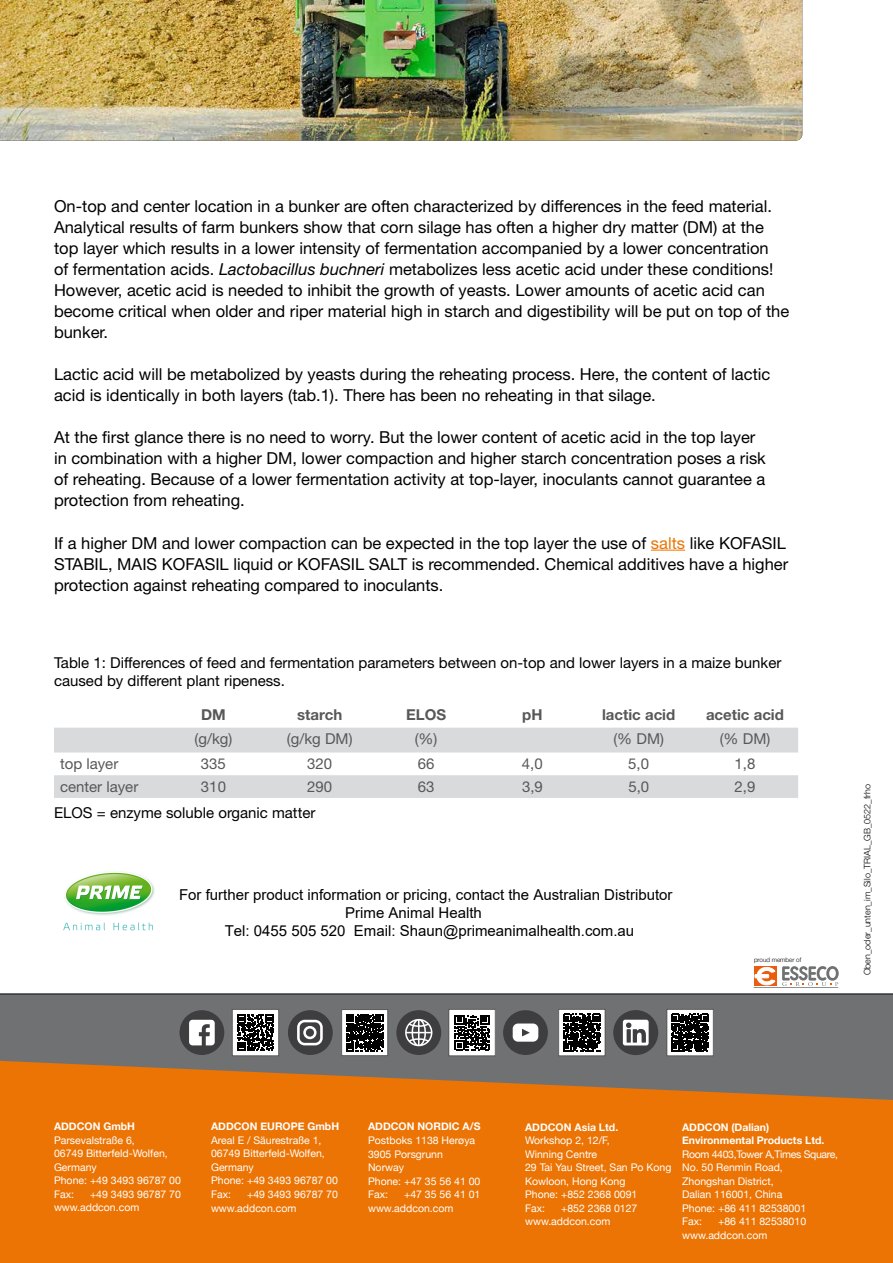
<style>
.page{position:relative;width:893px;height:1263px;background:#fff}
.page>*{position:absolute;margin:0;border:0;box-sizing:border-box;transform-origin:0 0}
.t1{font:16.5px/21px "Helvetica Neue LT Std";color:#000}
.t2{font:15px/18px "Helvetica Neue LT Std";color:#000}
.t3{font:15px "Arial";color:#000}
.t4{font:15px "Helvetica Neue LT Std";color:#58585a}
.t5{font:700 15px "Helvetica Neue LT Std";color:#58585a}
.t6{font:10.5px/13.5px "Helvetica Neue";color:#fff}
.t7{font:700 10.5px/13.5px "Helvetica Neue";color:#fff}
.t8{font:300 9px "Helvetica Neue LT Std";color:#000}
.t9{font:300 6.3px "Helvetica Neue";color:#000}
.s1{font-style:italic}
.s2{color:#ec7404}
</style>
<div class="page">
<div style="left:54px;top:728px;width:744px;height:24px;background:#d9dadb"></div>
<div style="left:54px;top:775px;width:744px;height:23px;background:#d9dadb"></div>
<img style="left:0;top:0;width:802px;height:141px">
<hr style="left:651px;top:550px;width:34px;height:1px;background:#ec7404">
<div style="left:0;top:994px;width:893px;height:67px;background:#707172"></div>
<svg style="left:0;top:1061px;width:893px;height:202px;background:#e0730e"></svg>
<div style="left:449px;top:1009px;width:46px;height:47px;background:#fff"></div>
<svg style="left:454px;top:1015px;width:36px;height:35px"></svg>
<div style="left:449px;top:1009px;width:46px;height:47px;border:1px solid #58585a"></div>
<div style="left:667px;top:1009px;width:46px;height:47px;background:#fff"></div>
<svg style="left:671px;top:1014px;width:38px;height:37px"></svg>
<div style="left:667px;top:1009px;width:46px;height:47px;border:1px solid #58585a"></div>
<div style="left:559px;top:1009px;width:46px;height:47px;background:#fff"></div>
<svg style="left:563px;top:1014px;width:38px;height:37px"></svg>
<div style="left:558px;top:1009px;width:47px;height:47px;border:1px solid #58585a"></div>
<svg style="left:503px;top:1010px;width:45px;height:45px"></svg>
<div style="left:342px;top:1009px;width:46px;height:47px;background:#fff"></div>
<svg style="left:346px;top:1014px;width:37px;height:37px"></svg>
<div style="left:341px;top:1009px;width:47px;height:47px;border:1px solid #58585a"></div>
<svg style="left:288px;top:1010px;width:45px;height:45px;background:#656466"></svg>
<div style="left:232px;top:1009px;width:47px;height:47px;background:#fff"></div>
<svg style="left:237px;top:1014px;width:37px;height:37px"></svg>
<div style="left:232px;top:1009px;width:47px;height:47px;border:1px solid #58585a"></div>
<svg style="left:179px;top:1010px;width:45px;height:45px"></svg>
<svg style="left:613px;top:1010px;width:45px;height:45px"></svg>
<svg style="left:396px;top:1010px;width:45px;height:45px;background:#666668"></svg>
<hr style="left:754px;top:987px;width:84px;height:1px;background:#707172">
<svg style="left:782px;top:966px;width:57px;height:20px"></svg>
<svg style="left:754px;top:966px;width:22px;height:20px"></svg>
<svg style="left:755px;top:967px;width:20px;height:18px"></svg>
<img style="left:63px;top:872px;width:92px;height:59px">
<p class="t1" style="left:54px;top:195px;width:737px">On-top and center location in a bunker are often characterized by differences in the feed material.<br>Analytical results of farm bunkers show that corn silage has often a higher dry matter (DM) at the top layer which results in a lower intensity of fermentation accompanied by a lower concentration<br>of fermentation acids. <span class="s1">Lactobacillus buchneri</span> metabolizes less acetic acid under these conditions!<br>However, acetic acid is needed to inhibit the growth of yeasts. Lower amounts of acetic acid can become critical when older and riper material high in starch and digestibility will be put on top of the bunker.</p>
<p class="t1" style="left:54px;top:363px;width:718px">Lactic acid will be metabolized by yeasts during the reheating process. Here, the content of lactic acid is identically in both layers (tab.1). There has been no reheating in that silage.</p>
<p class="t1" style="left:54px;top:427px;width:713px">At the first glance there is no need to worry. But the lower content of acetic acid in the top layer in combination with a higher DM, lower compaction and higher starch concentration poses a risk of reheating. Because of a lower fermentation activity at top-layer, inoculants cannot guarantee a protection from reheating.</p>
<p class="t1" style="left:54px;top:532px;width:736px">If a higher DM and lower compaction can be expected in the top layer the use of <span class="s2">salts</span> like KOFASIL<br>STABIL, MAIS KOFASIL liquid or KOFASIL SALT is recommended. Chemical additives have a higher protection against reheating compared to inoculants.</p>
<p class="t2" style="left:54px;top:653px;width:729px">Table 1: Differences of feed and fermentation parameters between on-top and lower layers in a maize bunker caused by different plant ripeness.</p>
<p class="t5" style="left:201px;top:706px;width:26px">DM</p>
<p class="t5" style="left:297px;top:706px;width:47px">starch</p>
<p class="t5" style="left:406px;top:706px;width:42px">ELOS</p>
<p class="t5" style="left:522px;top:706px;width:22px">pH</p>
<p class="t5" style="left:602px;top:706px;width:75px">lactic acid</p>
<p class="t5" style="left:706px;top:706px;width:80px">acetic acid</p>
<p class="t4" style="left:195px;top:730px;width:39px">(g/kg)</p>
<p class="t4" style="left:287px;top:730px;width:67px">(g/kg DM)</p>
<p class="t4" style="left:415px;top:730px;width:24px">(%)</p>
<p class="t4" style="left:613px;top:730px;width:52px">(% DM)</p>
<p class="t4" style="left:720px;top:730px;width:52px">(% DM)</p>
<p class="t4" style="left:60px;top:755px;width:60px">top layer</p>
<p class="t4" style="left:201px;top:755px;width:27px">335</p>
<p class="t4" style="left:307px;top:755px;width:27px">320</p>
<p class="t4" style="left:418px;top:755px;width:18px">66</p>
<p class="t4" style="left:522px;top:755px;width:22px">4,0</p>
<p class="t4" style="left:628px;top:755px;width:22px">5,0</p>
<p class="t4" style="left:735px;top:755px;width:22px">1,8</p>
<p class="t4" style="left:60px;top:778px;width:80px">center layer</p>
<p class="t4" style="left:201px;top:778px;width:27px">310</p>
<p class="t4" style="left:307px;top:778px;width:27px">290</p>
<p class="t4" style="left:418px;top:778px;width:18px">63</p>
<p class="t4" style="left:522px;top:778px;width:22px">3,9</p>
<p class="t4" style="left:628px;top:778px;width:22px">5,0</p>
<p class="t4" style="left:735px;top:778px;width:22px">2,9</p>
<p class="t2" style="left:54px;top:804px;width:263px">ELOS = enzyme soluble organic matter</p>
<p class="t3" style="left:179px;top:884px;width:495px">For further product information or pricing, contact the Australian Distributor</p>
<p class="t3" style="left:345px;top:902px;width:138px">Prime Animal Health</p>
<p class="t3" style="left:225px;top:920px;width:411px">Tel: 0455 505 520 Email: Shaun@primeanimalhealth.com.au</p>
<p class="t9" style="left:754px;top:954px;width:49px">proud member of</p>
<p class="t8" style="left:862px;top:975px;width:193px;rotate:-90deg">Oben_oder_unten_im_Silo_TRIAL_GB_0522_frho</p>
<p class="t7" style="left:54px;top:1120px;width:83px">ADDCON GmbH</p>
<p class="t6" style="left:54px;top:1134px;width:128px">Parsevalstraße 6,<br>06749 Bitterfeld-Wolfen,<br>Germany<br>Phone: +49 3493 96787 00<br>Fax:</p>
<p class="t6" style="left:54px;top:1188px;width:128px;text-indent:36px">+49 3493 96787 70 www.addcon.com</p>
<p class="t7" style="left:211px;top:1120px;width:130px">ADDCON EUROPE GmbH</p>
<p class="t6" style="left:211px;top:1134px;width:128px">Areal E / Säurestraße 1,<br>06749 Bitterfeld-Wolfen,<br>Germany<br>Phone: +49 3493 96787 00<br>Fax:</p>
<p class="t6" style="left:211px;top:1188px;width:128px;text-indent:36px">+49 3493 96787 70 www.addcon.com</p>
<p class="t7" style="left:368px;top:1120px;width:114px">ADDCON NORDIC A/S</p>
<p class="t6" style="left:368px;top:1134px;width:114px">Postboks 1138 Herøya<br>3905 Porsgrunn<br>Norway<br>Phone: +47 35 56 41 00<br>Fax:</p>
<p class="t6" style="left:368px;top:1188px;width:114px;text-indent:36px">+47 35 56 41 01 www.addcon.com</p>
<p class="t7" style="left:525px;top:1120px;width:95px">ADDCON Asia Ltd.</p>
<p class="t6" style="left:525px;top:1134px;width:148px">Workshop 2, 12/F,<br>Winning Centre<br>29 Tai Yau Street, San Po Kong<br>Kowloon, Hong Kong<br>Phone: +852 2368 0091<br>Fax:</p>
<p class="t6" style="left:525px;top:1202px;width:114px;text-indent:36px">+852 2368 0127 www.addcon.com</p>
<p class="t7" style="left:682px;top:1120px;width:144px">ADDCON (Dalian)<br>Environmental Products Ltd.</p>
<p class="t6" style="left:682px;top:1148px;width:158px">Room 4403,Tower A,Times Square,<br>No. 50 Renmin Road,<br>Zhongshan District,<br>Dalian 116001, China<br>Phone: +86 411 82538001<br>Fax:</p>
<p class="t6" style="left:682px;top:1215px;width:126px;text-indent:36px">+86 411 82538010 www.addcon.com</p>
</div>
